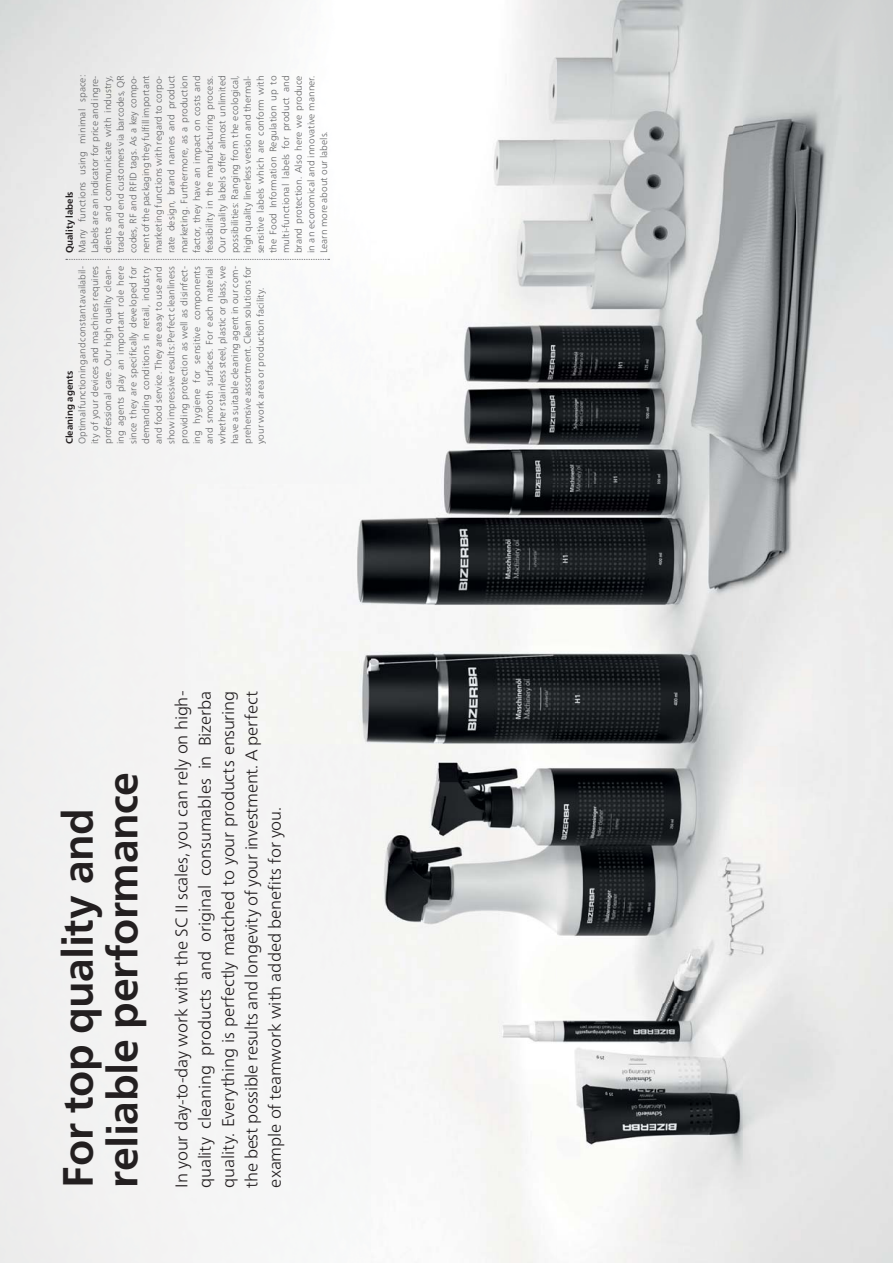
<style>
.page{position:relative;width:893px;height:1263px;background:#fff}
.page>*{position:absolute;margin:0;border:0;box-sizing:border-box;transform-origin:0 0}
.t1{font:700 42.45px/44.5px "Neue Frutiger LT Pro";letter-spacing:-.01em;color:#231f20}
.t2{font:300 16.95px/23.2px "Neue Frutiger LT Pro";letter-spacing:-.005em;color:#231f20;text-align:justify}
.t3{font:300 9.6px/12.8px "Neue Frutiger LT Pro";color:#636466;text-align:justify}
.t4{font:700 9.6px "Neue Frutiger LT Pro";color:#231f20}
</style>
<div class="page">
<img style="left:0;top:0;width:893px;height:1262px">
<svg style="left:66px;top:259px;width:263px;height:1px"></svg>
<p class="t3" style="left:77px;top:253px;width:180px;rotate:-90deg">Many functions using minimal space:<br>Labels are an indicator for price and ingre&shy;dients and communicate with industry, trade and end customers via barcodes, QR codes, RF and RFID tags. As a key compo&shy;nent of the packaging they fulfill important marketing functions with regard to corpo&shy;rate design, brand names and product marketing. Furthermore, as a production factor, they have an impact on costs and feasibility in the manufacturing process.<br>Our quality labels offer almost unlimited possibilities: Ranging from the ecological, high quality linerless version and thermal&shy;sensitive labels which are conform with the Food Information Regulation up to multi-functional labels for product and brand protection. Also here we produce in an economical and innovative manner.<br>Learn more about our labels.</p>
<p class="t4" style="left:65px;top:253px;width:64px;rotate:-90deg">Quality labels</p>
<p class="t3" style="left:77px;top:444px;width:180px;rotate:-90deg">Optimal functioning and constant availabil&shy;ity of your devices and machines requires professional care. Our high quality clean&shy;ing agents play an important role here since they are specifically developed for demanding conditions in retail, industry and food service. They are easy to use and show impressive results: Perfect cleanliness providing protection as well as disinfect&shy;ing hygiene for sensitive components and smooth surfaces. For each material whether stainless steel, plastic or glass, we have a suitable cleaning agent in our com&shy;prehensive assortment. Clean solutions for your work area or production facility.</p>
<p class="t4" style="left:65px;top:444px;width:75px;rotate:-90deg">Cleaning agents</p>
<h1 class="t1" style="left:59px;top:1188px;width:417px;rotate:-90deg">For top quality and reliable performance</h1>
<p class="t2" style="left:171px;top:1188px;width:498px;rotate:-90deg">In your day-to-day work with the SC II scales, you can rely on high&shy;quality cleaning products and original consumables in Bizerba quality. Everything is perfectly matched to your products ensuring the best possible results and longevity of your investment. A perfect example of teamwork with added benefits for you.</p>
</div>
